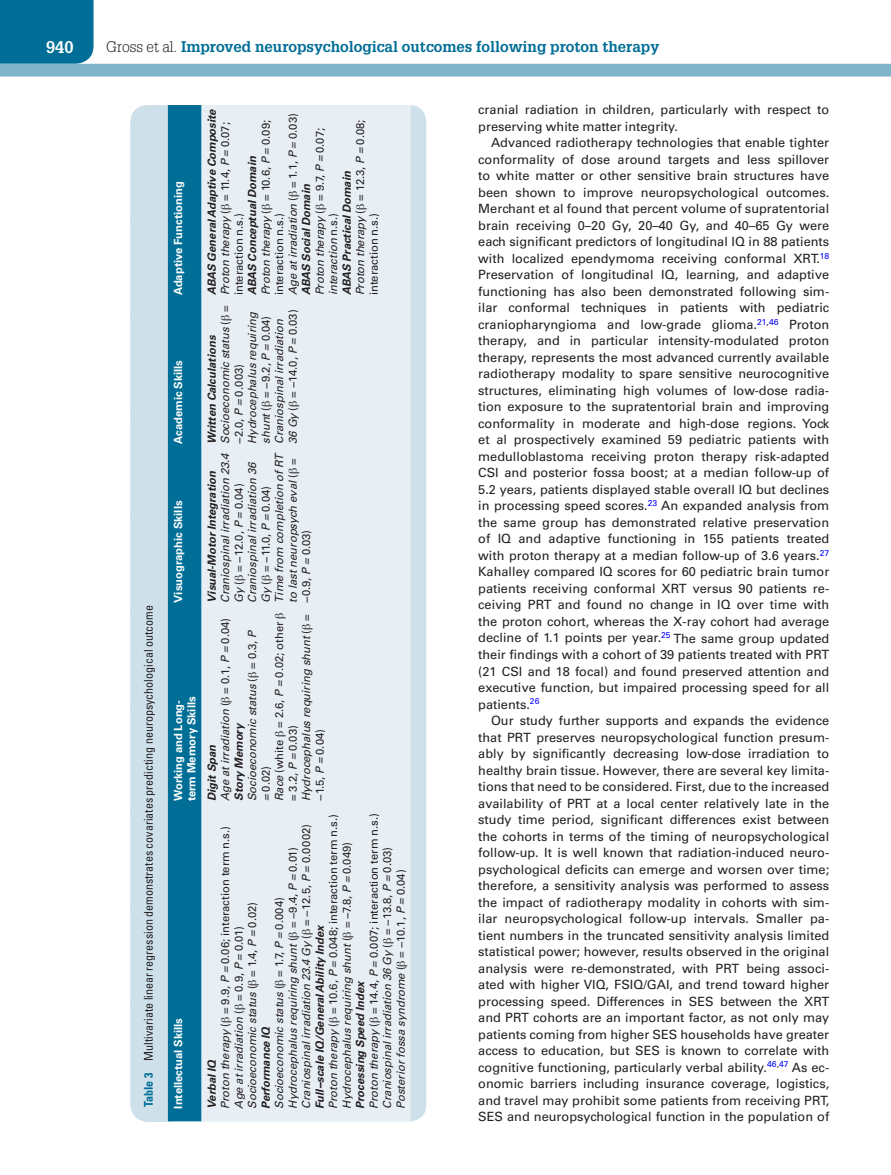
<style>
.page{position:relative;width:891px;height:1175px;background:#fff}
.page>*{position:absolute;margin:0;border:0;box-sizing:border-box;transform-origin:0 0}
.t1{font:700 16.5px "Glypha LT Std";color:#fff}
.t2{font:700 15px "Glypha LT Std";color:#006e96}
.t3{font:12.75px/16.5px "Univers LT Std";color:#231f20;text-align:justify}
.t4{font:condensed 12px "Univers LT Std";color:#231f20}
.t5{font:italic 11.25px/13.5px "Univers LT Std";letter-spacing:-.005em;color:#231f20}
.t6{font:11.25px/13.5px "Univers LT Std";color:#231f20}
.t7{font:700 11.25px/13.5px "Univers LT Std";color:#fff}
.t8{font:italic 700 11.25px/13.5px "Univers LT Std";letter-spacing:-.01em;color:#231f20}
.s1{font-weight:300;color:#231f20}
.s2{font-weight:700;color:#006e96}
.s3{font-weight:400}
.s4{font-weight:400;font-style:normal}
.s5{font-family:"Gandhari Unicode";font-weight:400;font-style:normal}
.s6{font-weight:700;font-style:italic}
.s7{font-style:italic}
.s8{font-family:"Gandhari Unicode"}
.s9{font-weight:700}
.s10{font-style:normal}
.s11{font-family:"Gandhari Unicode";font-style:normal}
</style>
<div class="page">
<div style="left:0;top:0;width:94px;height:64px;background:#006e96"></div>
<div style="left:0;top:64px;width:891px;height:12px;background:#7fb4ca"></div>
<div style="left:131px;top:105px;width:295px;height:1016px;background:#cee0ea;border-radius:16px"></div>
<svg style="left:130px;top:105px;width:72px;height:1016px"></svg>
<div style="left:202px;top:105px;width:209px;height:1016px;background:#e8eff4"></div>
<p class="t1" style="left:46px;top:37px;width:29px">940</p>
<p class="t2" style="left:106px;top:37px;width:555px"><span class="s1">Gross et al.</span> Improved neuropsychological outcomes following proton therapy</p>
<p class="t4" style="left:141px;top:1107px;width:503px;rotate:-90deg"><span class="s2">Table 3</span> Multivariate linear regression demonstrates covariates predicting neuropsychological outcome</p>
<p class="t7" style="left:171px;top:295px;width:116px;rotate:-90deg">Adaptive Functioning</p>
<p class="t7" style="left:171px;top:444px;width:85px;rotate:-90deg">Academic Skills</p>
<p class="t7" style="left:171px;top:602px;width:103px;rotate:-90deg">Visuographic Skills</p>
<p class="t7" style="left:171px;top:801px;width:106px;rotate:-90deg">Working and Long&shy;term Memory Skills</p>
<p class="t7" style="left:171px;top:1108px;width:92px;rotate:-90deg">Intellectual Skills</p>
<p class="t8" style="left:205px;top:295px;width:188px;rotate:-90deg">ABAS General Adaptive Composite<br><span class="s3">Proton therapy</span> <span class="s4">(</span><span class="s5">β</span> <span class="s4">= 11.4,</span> <span class="s3">P =</span> <span class="s4">0.07; interaction n.s.)</span></p>
<p class="t6" style="left:246px;top:295px;width:183px;rotate:-90deg"><span class="s6">ABAS Conceptual Domain<br></span><span class="s7">Proton therapy</span> (<span class="s8">β</span> = 10.6, <span class="s7">P =</span> 0.09; interaction n.s.)<br><span class="s7">Age at irradiation</span> (<span class="s8">β</span> = 1.1, <span class="s7">P =</span> 0.03)<br><span class="s6">ABAS Social Domain<br></span><span class="s7">Proton therapy</span> (<span class="s8">β</span> = 9.7, <span class="s7">P =</span> 0.07; <span class="s7">interaction</span> n.s.)<br><span class="s6">ABAS Practical Domain<br></span><span class="s7">Proton therapy</span> (<span class="s8">β</span> = 12.3, <span class="s7">P =</span> 0.08; interaction n.s.)</p>
<p class="t5" style="left:205px;top:444px;width:140px;rotate:-90deg"><span class="s9">Written Calculations<br></span>Socioeconomic status <span class="s10">(</span><span class="s11">β</span> <span class="s10">= −2.0,</span> P = <span class="s10">0.003)<br></span>Hydrocephalus requiring shunt <span class="s10">(</span><span class="s11">β</span> <span class="s10">= −9.2,</span> P = <span class="s10">0.04)<br></span>Craniospinal irradiation<br>36 Gy <span class="s10">(</span><span class="s11">β</span> <span class="s10">= −14.0,</span> P = <span class="s10">0.03)</span></p>
<p class="t5" style="left:219px;top:602px;width:152px;rotate:-90deg">Craniospinal irradiation 23.4<br>Gy <span class="s10">(</span><span class="s11">β</span> <span class="s10">= −12.0,</span> P = <span class="s10">0.04)<br></span>Craniospinal irradiation 36<br>Gy <span class="s10">(</span><span class="s11">β</span> <span class="s10">= −11.0,</span> P = <span class="s10">0.04)<br></span>Time from completion of RT to last neuropsych eval <span class="s10">(</span><span class="s11">β</span> <span class="s10">= −0.9,</span> P = <span class="s10">0.03)</span></p>
<p class="t8" style="left:205px;top:602px;width:133px;rotate:-90deg">Visual-Motor Integration</p>
<p class="t5" style="left:205px;top:801px;width:190px;rotate:-90deg"><span class="s9">Digit Span<br></span>Age at irradiation <span class="s10">(</span><span class="s11">β</span> <span class="s10">= 0.1,</span> P = <span class="s10">0.04)<br></span><span class="s9">Story Memory<br></span>Socioeconomic status <span class="s10">(</span><span class="s11">β</span> <span class="s10">= 0.3,</span> P<br>= <span class="s10">0.02)<br></span>Race <span class="s10">(white</span> <span class="s11">β</span> <span class="s10">= 2.6,</span> P = <span class="s10">0.02; other</span> <span class="s11">β </span><span class="s10">= 3.2,</span> P = <span class="s10">0.03)<br></span>Hydrocephalus requiring shunt <span class="s10">(</span><span class="s11">β</span> <span class="s10">= −1.5,</span> P = <span class="s10">0.04)</span></p>
<p class="t5" style="left:205px;top:1108px;width:296px;rotate:-90deg"><span class="s9">Verbal IQ<br></span>Proton therapy <span class="s10">(</span><span class="s11">β</span> <span class="s10">= 9.9,</span> P = <span class="s10">0.06; interaction term n.s.)<br></span>Age at irradiation <span class="s10">(</span><span class="s11">β</span> <span class="s10">= 0.9,</span> P = <span class="s10">0.01)<br></span>Socioeconomic status <span class="s10">(</span><span class="s11">β</span> <span class="s10">= 1.4,</span> P = <span class="s10">0.02)<br></span><span class="s9">Performance IQ<br></span>Socioeconomic status <span class="s10">(</span><span class="s11">β</span> <span class="s10">= 1.7,</span> P = <span class="s10">0.004)<br></span>Hydrocephalus requiring shunt <span class="s10">(</span><span class="s11">β</span> <span class="s10">= −9.4,</span> P = <span class="s10">0.01)<br></span>Craniospinal irradiation 23.4 Gy <span class="s10">(</span><span class="s11">β</span> <span class="s10">= −12.5,</span> P = <span class="s10">0.0002)<br></span><span class="s9">Full−scale IQ/General Ability Index<br></span>Proton therapy <span class="s10">(</span><span class="s11">β</span> <span class="s10">= 10.6,</span> P = <span class="s10">0.048; interaction term n.s.)<br></span>Hydrocephalus requiring shunt <span class="s10">(</span><span class="s11">β</span> <span class="s10">= −7.8,</span> P = <span class="s10">0.049)<br></span><span class="s9">Processing Speed Index<br></span>Proton therapy <span class="s10">(</span><span class="s11">β</span> <span class="s10">= 14.4,</span> P = <span class="s10">0.007; interaction term n.s.)<br></span>Craniospinal irradiation 36 Gy <span class="s10">(</span><span class="s11">β</span> <span class="s10">= −13.8,</span> P = <span class="s10">0.03)<br></span>Posterior fossa syndrome <span class="s10">(</span><span class="s11">β</span> <span class="s10">= −10.1,</span> P = <span class="s10">0.04)</span></p>
<p class="t3" style="left:478px;top:102px;width:353px">cranial radiation in children, particularly with respect to preserving white matter integrity.</p>
<p class="t3" style="left:478px;top:135px;width:353px;text-indent:13px">Advanced radiotherapy technologies that enable tighter conformality of dose around targets and less spillover to white matter or other sensitive brain structures have been shown to improve neuropsychological outcomes.<br>Merchant et al found that percent volume of supratentorial brain receiving 0–20 Gy, 20–40 Gy, and 40–65 Gy were each significant predictors of longitudinal IQ in 88 patients with localized ependymoma receiving conformal XRT.<sup>18<br></sup>Preservation of longitudinal IQ, learning, and adaptive functioning has also been demonstrated following sim&shy;ilar conformal techniques in patients with pediatric craniopharyngioma and low-grade glioma.<sup>21</sup><sup>,</sup><sup>46</sup> Proton therapy, and in particular intensity-modulated proton therapy, represents the most advanced currently available radiotherapy modality to spare sensitive neurocognitive structures, eliminating high volumes of low-dose radia&shy;tion exposure to the supratentorial brain and improving conformality in moderate and high-dose regions. Yock et al prospectively examined 59 pediatric patients with medulloblastoma receiving proton therapy risk-adapted CSI and posterior fossa boost; at a median follow-up of 5.2 years, patients displayed stable overall IQ but declines in processing speed scores.<sup>23</sup> An expanded analysis from the same group has demonstrated relative preservation of IQ and adaptive functioning in 155 patients treated with proton therapy at a median follow-up of 3.6 years.<sup>27<br></sup>Kahalley compared IQ scores for 60 pediatric brain tumor patients receiving conformal XRT versus 90 patients re&shy;ceiving PRT and found no change in IQ over time with the proton cohort, whereas the X-ray cohort had average decline of 1.1 points per year.<sup>25</sup> The same group updated their findings with a cohort of 39 patients treated with PRT (21 CSI and 18 focal) and found preserved attention and executive function, but impaired processing speed for all patients.<sup>26</sup></p>
<p class="t3" style="left:478px;top:712px;width:353px;text-indent:13px">Our study further supports and expands the evidence that PRT preserves neuropsychological function presum&shy;ably by significantly decreasing low-dose irradiation to healthy brain tissue. However, there are several key limita&shy;tions that need to be considered. First, due to the increased availability of PRT at a local center relatively late in the study time period, significant differences exist between the cohorts in terms of the timing of neuropsychological follow-up. It is well known that radiation-induced neuro&shy;psychological deficits can emerge and worsen over time; therefore, a sensitivity analysis was performed to assess the impact of radiotherapy modality in cohorts with sim&shy;ilar neuropsychological follow-up intervals. Smaller pa&shy;tient numbers in the truncated sensitivity analysis limited statistical power; however, results observed in the original analysis were re-demonstrated, with PRT being associ&shy;ated with higher VIQ, FSIQ/GAI, and trend toward higher processing speed. Differences in SES between the XRT and PRT cohorts are an important factor, as not only may patients coming from higher SES households have greater access to education, but SES is known to correlate with cognitive functioning, particularly verbal ability.<sup>46</sup><sup>,</sup><sup>47</sup> As ec&shy;onomic barriers including insurance coverage, logistics, and travel may prohibit some patients from receiving PRT, SES and neuropsychological function in the population of</p>
</div>
